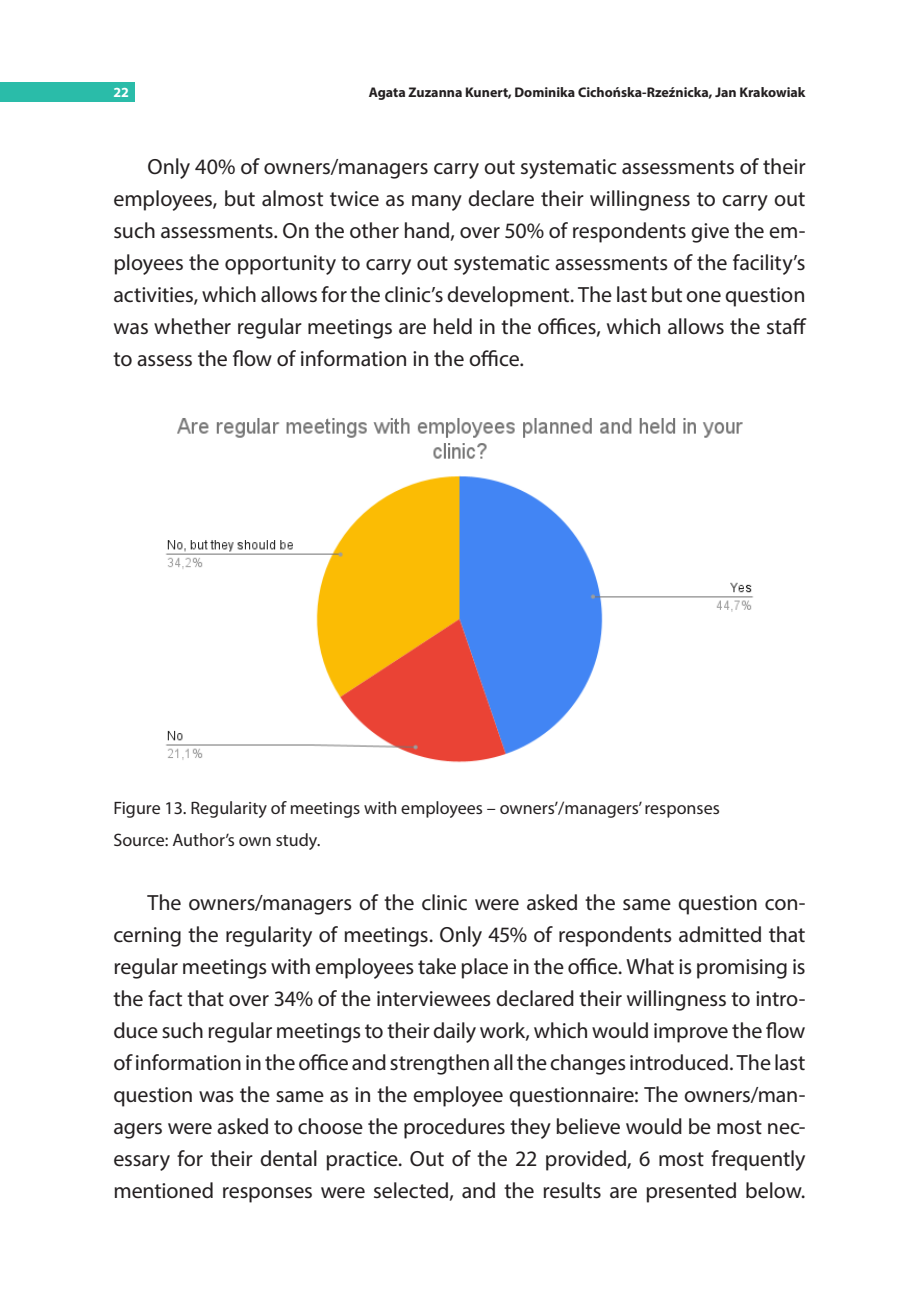
<style>
.page{position:relative;width:919px;height:1304px;background:#fff}
.page>*{position:absolute;margin:0;border:0;box-sizing:border-box;transform-origin:0 0}
.text{font:22px/32px "Myriad Pro";letter-spacing:-.005em;color:#231f20;text-align:justify}
.tytul_tabeli{font:18px "Myriad Pro";color:#231f20}
.t1{font:700 14px "Myriad Pro";color:#231f20}
.t2{font:700 14px "Myriad Pro";color:#fff}
</style>
<div class="page">
<div style="left:0;top:82px;width:134px;height:20px;background:#2abca9"></div>
<img style="left:165px;top:418px;width:589px;height:345px">
<p class="t2" style="left:113px;top:84px;width:17px">22</p>
<p class="t1" style="left:369px;top:84px;width:438px">Agata Zuzanna Kunert, Dominika Cichońska-Rzeźnicka, Jan Krakowiak</p>
<p class="text" style="left:113px;top:150px;width:694px;text-indent:34px">Only 40% of owners/managers carry out systematic assessments of their employees, but almost twice as many declare their willingness to carry out such assessments. On the other hand, over 50% of respondents give the em&shy;ployees the opportunity to carry out systematic assessments of the facility’s activities, which allows for the clinic’s development. The last but one question was whether regular meetings are held in the offices, which allows the staff to assess the flow of information in the office.</p>
<p class="tytul_tabeli" style="left:113px;top:797px;width:608px">Figure 13. Regularity of meetings with employees – owners’/managers’ responses</p>
<p class="tytul_tabeli" style="left:113px;top:829px;width:208px">Source: Author’s own study.</p>
<p class="text" style="left:113px;top:886px;width:693px;text-indent:34px">The owners/managers of the clinic were asked the same question con&shy;cerning the regularity of meetings. Only 45% of respondents admitted that regular meetings with employees take place in the office. What is promising is the fact that over 34% of the interviewees declared their willingness to intro&shy;duce such regular meetings to their daily work, which would improve the flow of information in the office and strengthen all the changes introduced. The last question was the same as in the employee questionnaire: The owners/man&shy;agers were asked to choose the procedures they believe would be most nec&shy;essary for their dental practice. Out of the 22 provided, 6 most frequently mentioned responses were selected, and the results are presented below.</p>
</div>
